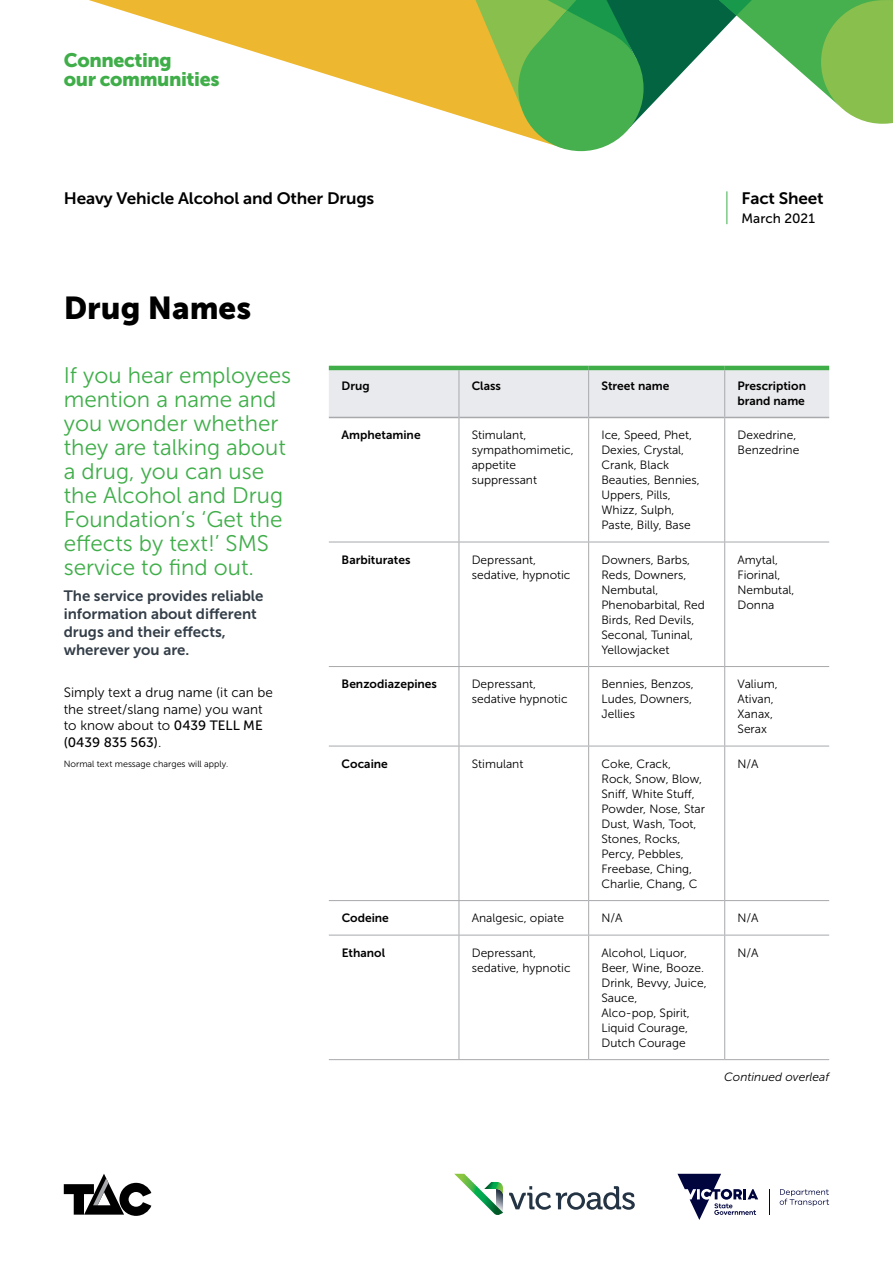
<style>
.page{position:relative;width:893px;height:1263px;background:#fff}
.page>*{position:absolute;margin:0;border:0;box-sizing:border-box;transform-origin:0 0}
.t1{font:31.5px "Museo Sans 900";color:#000}
.t2{font:22.5px/24px "Museo Sans 300";color:#3fae49}
.t3{font:19.5px/19.5px "Museo Sans 900";letter-spacing:-.02em;color:#3fae49}
.t4{font:16.5px "Museo Sans 700";letter-spacing:-.01em;color:#000;scale:1.04 1}
.t5{font:15px/18px "Museo Sans 700";color:#343e48}
.t6{font:13.5px/16.5px "Museo Sans 300";color:#000}
.t7{font:13.5px "Museo Sans 500";color:#000}
.t8{font:12px/15px "Museo Sans 300";color:#000}
.t9{font:12px/15px "Museo Sans 700";color:#000}
.t10{font:italic 12px "Museo Sans 300";color:#000}
.t11{font:9px "Museo Sans 300";color:#000}
.s1{font-family:"Museo Sans 500"}
.s2{font-family:"Museo Sans 300"}
</style>
<div class="page">
<svg style="left:89px;top:0;width:381px;height:119px"></svg>
<svg style="left:470px;top:0;width:423px;height:151px"></svg>
<svg style="left:677px;top:1174px;width:81px;height:46px"></svg>
<svg style="left:769px;top:1189px;width:1px;height:26px"></svg>
<svg style="left:780px;top:1189px;width:49px;height:17px"></svg>
<svg style="left:509px;top:1186px;width:126px;height:24px"></svg>
<svg style="left:454px;top:1174px;width:49px;height:41px"></svg>
<svg style="left:64px;top:1174px;width:87px;height:42px"></svg>
<div style="left:329px;top:370px;width:500px;height:47px;background:#e9eaed"></div>
<hr style="left:329px;top:366px;width:130px;height:4px;background:#3fae49">
<hr style="left:459px;top:366px;width:130px;height:4px;background:#3fae49">
<hr style="left:589px;top:366px;width:136px;height:4px;background:#3fae49">
<hr style="left:725px;top:366px;width:104px;height:4px;background:#3fae49">
<hr style="left:588px;top:370px;width:1px;height:47px;background:#a7a9ac">
<hr style="left:724px;top:370px;width:1px;height:47px;background:#a7a9ac">
<hr style="left:588px;top:418px;width:1px;height:124px;background:#a7a9ac">
<hr style="left:724px;top:418px;width:1px;height:124px;background:#a7a9ac">
<hr style="left:588px;top:542px;width:1px;height:124px;background:#a7a9ac">
<hr style="left:724px;top:542px;width:1px;height:124px;background:#a7a9ac">
<hr style="left:588px;top:667px;width:1px;height:79px;background:#a7a9ac">
<hr style="left:724px;top:667px;width:1px;height:79px;background:#a7a9ac">
<hr style="left:588px;top:746px;width:1px;height:154px;background:#a7a9ac">
<hr style="left:724px;top:746px;width:1px;height:154px;background:#a7a9ac">
<hr style="left:588px;top:901px;width:1px;height:34px;background:#a7a9ac">
<hr style="left:724px;top:901px;width:1px;height:34px;background:#a7a9ac">
<hr style="left:588px;top:935px;width:1px;height:124px;background:#a7a9ac">
<hr style="left:724px;top:935px;width:1px;height:124px;background:#a7a9ac">
<hr style="left:329px;top:417px;width:130px;height:1px;background:#a7a9ac">
<hr style="left:459px;top:417px;width:130px;height:1px;background:#a7a9ac">
<hr style="left:589px;top:417px;width:136px;height:1px;background:#a7a9ac">
<hr style="left:725px;top:417px;width:104px;height:1px;background:#a7a9ac">
<hr style="left:329px;top:542px;width:130px;height:1px;background:#a7a9ac">
<hr style="left:459px;top:542px;width:130px;height:1px;background:#a7a9ac">
<hr style="left:589px;top:542px;width:136px;height:1px;background:#a7a9ac">
<hr style="left:725px;top:542px;width:104px;height:1px;background:#a7a9ac">
<hr style="left:329px;top:666px;width:130px;height:1px;background:#a7a9ac">
<hr style="left:459px;top:666px;width:130px;height:1px;background:#a7a9ac">
<hr style="left:589px;top:666px;width:136px;height:1px;background:#a7a9ac">
<hr style="left:725px;top:666px;width:104px;height:1px;background:#a7a9ac">
<hr style="left:329px;top:746px;width:130px;height:1px;background:#a7a9ac">
<hr style="left:459px;top:746px;width:130px;height:1px;background:#a7a9ac">
<hr style="left:589px;top:746px;width:136px;height:1px;background:#a7a9ac">
<hr style="left:725px;top:746px;width:104px;height:1px;background:#a7a9ac">
<hr style="left:329px;top:900px;width:130px;height:1px;background:#a7a9ac">
<hr style="left:459px;top:900px;width:130px;height:1px;background:#a7a9ac">
<hr style="left:589px;top:900px;width:136px;height:1px;background:#a7a9ac">
<hr style="left:725px;top:900px;width:104px;height:1px;background:#a7a9ac">
<hr style="left:329px;top:935px;width:130px;height:1px;background:#a7a9ac">
<hr style="left:459px;top:935px;width:130px;height:1px;background:#a7a9ac">
<hr style="left:589px;top:935px;width:136px;height:1px;background:#a7a9ac">
<hr style="left:725px;top:935px;width:104px;height:1px;background:#a7a9ac">
<hr style="left:329px;top:1059px;width:130px;height:1px;background:#a7a9ac">
<hr style="left:459px;top:1059px;width:130px;height:1px;background:#a7a9ac">
<hr style="left:589px;top:1059px;width:136px;height:1px;background:#a7a9ac">
<hr style="left:725px;top:1059px;width:104px;height:1px;background:#a7a9ac">
<hr style="left:459px;top:370px;width:1px;height:47px;background:#a7a9ac">
<hr style="left:459px;top:417px;width:1px;height:125px;background:#a7a9ac">
<hr style="left:459px;top:542px;width:1px;height:124px;background:#a7a9ac">
<hr style="left:459px;top:667px;width:1px;height:79px;background:#a7a9ac">
<hr style="left:459px;top:746px;width:1px;height:154px;background:#a7a9ac">
<hr style="left:459px;top:901px;width:1px;height:34px;background:#a7a9ac">
<hr style="left:459px;top:935px;width:1px;height:124px;background:#a7a9ac">
<hr style="left:726px;top:191px;width:1px;height:33px;background:#3fae49">
<h3 class="t3" style="left:64px;top:50px;width:157px">Connecting<br>our communities</h3>
<h3 class="t4" style="left:64px;top:189px;width:300px">Heavy Vehicle Alcohol and Other Drugs</h3>
<h3 class="t4" style="left:742px;top:189px;width:80px">Fact Sheet</h3>
<p class="t7" style="left:742px;top:211px;width:75px">March 2021</p>
<h1 class="t1" style="left:64px;top:290px;width:189px">Drug Names</h1>
<h2 class="t2" style="left:64px;top:363px;width:229px">If you hear employees mention a name and you wonder whether they are talking about a drug, you can use the Alcohol and Drug<br>Foundation’s ‘Get the effects by text!’ SMS service to find out.</h2>
<p class="t5" style="left:64px;top:587px;width:201px">The service provides reliable information about different drugs and their effects, wherever you are.</p>
<p class="t6" style="left:64px;top:684px;width:211px">Simply text a drug name (it can be the street/slang name) you want to know about to <span class="s1">0439 TELL ME</span></p>
<p class="t7" style="left:64px;top:735px;width:99px">(0439 835 563)<span class="s2">.</span></p>
<p class="t11" style="left:64px;top:759px;width:166px">Normal text message charges will apply.</p>
<p class="t9" style="left:342px;top:378px;width:30px">Drug</p>
<p class="t9" style="left:472px;top:378px;width:31px">Class</p>
<p class="t9" style="left:601px;top:378px;width:69px">Street name</p>
<p class="t9" style="left:737px;top:378px;width:70px">Prescription brand name</p>
<p class="t9" style="left:342px;top:428px;width:81px">Amphetamine</p>
<p class="t8" style="left:472px;top:428px;width:103px">Stimulant, sympathomimetic, appetite suppressant</p>
<p class="t8" style="left:601px;top:428px;width:100px">Ice, Speed, Phet,<br>Dexies, Crystal,<br>Crank, Black<br>Beauties, Bennies,<br>Uppers, Pills,<br>Whizz, Sulph,<br>Paste, Billy, Base</p>
<p class="t8" style="left:737px;top:428px;width:63px">Dexedrine,<br>Benzedrine</p>
<p class="t9" style="left:342px;top:552px;width:70px">Barbiturates</p>
<p class="t8" style="left:472px;top:552px;width:100px">Depressant, sedative, hypnotic</p>
<p class="t8" style="left:601px;top:552px;width:105px">Downers, Barbs,<br>Reds, Downers,<br>Nembutal,<br>Phenobarbital, Red<br>Birds, Red Devils,<br>Seconal, Tuninal,<br>Yellowjacket</p>
<p class="t8" style="left:737px;top:552px;width:58px">Amytal,<br>Fiorinal,<br>Nembutal,<br>Donna</p>
<p class="t9" style="left:342px;top:677px;width:97px">Benzodiazepines</p>
<p class="t8" style="left:472px;top:677px;width:97px">Depressant, sedative hypnotic</p>
<p class="t8" style="left:601px;top:677px;width:94px">Bennies, Benzos,<br>Ludes, Downers,<br>Jellies</p>
<p class="t8" style="left:737px;top:677px;width:42px">Valium,<br>Ativan,<br>Xanax,<br>Serax</p>
<p class="t9" style="left:342px;top:756px;width:48px">Cocaine</p>
<p class="t8" style="left:472px;top:756px;width:53px">Stimulant</p>
<p class="t8" style="left:601px;top:756px;width:105px">Coke, Crack,<br>Rock, Snow, Blow,<br>Sniff, White Stuff,<br>Powder, Nose, Star<br>Dust, Wash, Toot,<br>Stones, Rocks,<br>Percy, Pebbles,<br>Freebase, Ching,<br>Charlie, Chang, C</p>
<p class="t8" style="left:737px;top:756px;width:23px">N/A</p>
<p class="t9" style="left:342px;top:911px;width:49px">Codeine</p>
<p class="t8" style="left:472px;top:911px;width:94px">Analgesic, opiate</p>
<p class="t8" style="left:601px;top:911px;width:23px">N/A</p>
<p class="t8" style="left:738px;top:911px;width:23px">N/A</p>
<p class="t9" style="left:342px;top:945px;width:45px">Ethanol</p>
<p class="t8" style="left:472px;top:945px;width:100px">Depressant, sedative, hypnotic</p>
<p class="t8" style="left:601px;top:945px;width:107px">Alcohol, Liquor,<br>Beer, Wine, Booze.<br>Drink, Bevvy, Juice,<br>Sauce,<br>Alco-pop, Spirit,<br>Liquid Courage,<br>Dutch Courage</p>
<p class="t8" style="left:738px;top:945px;width:23px">N/A</p>
<p class="t10" style="left:724px;top:1071px;width:106px">Continued overleaf</p>
</div>
